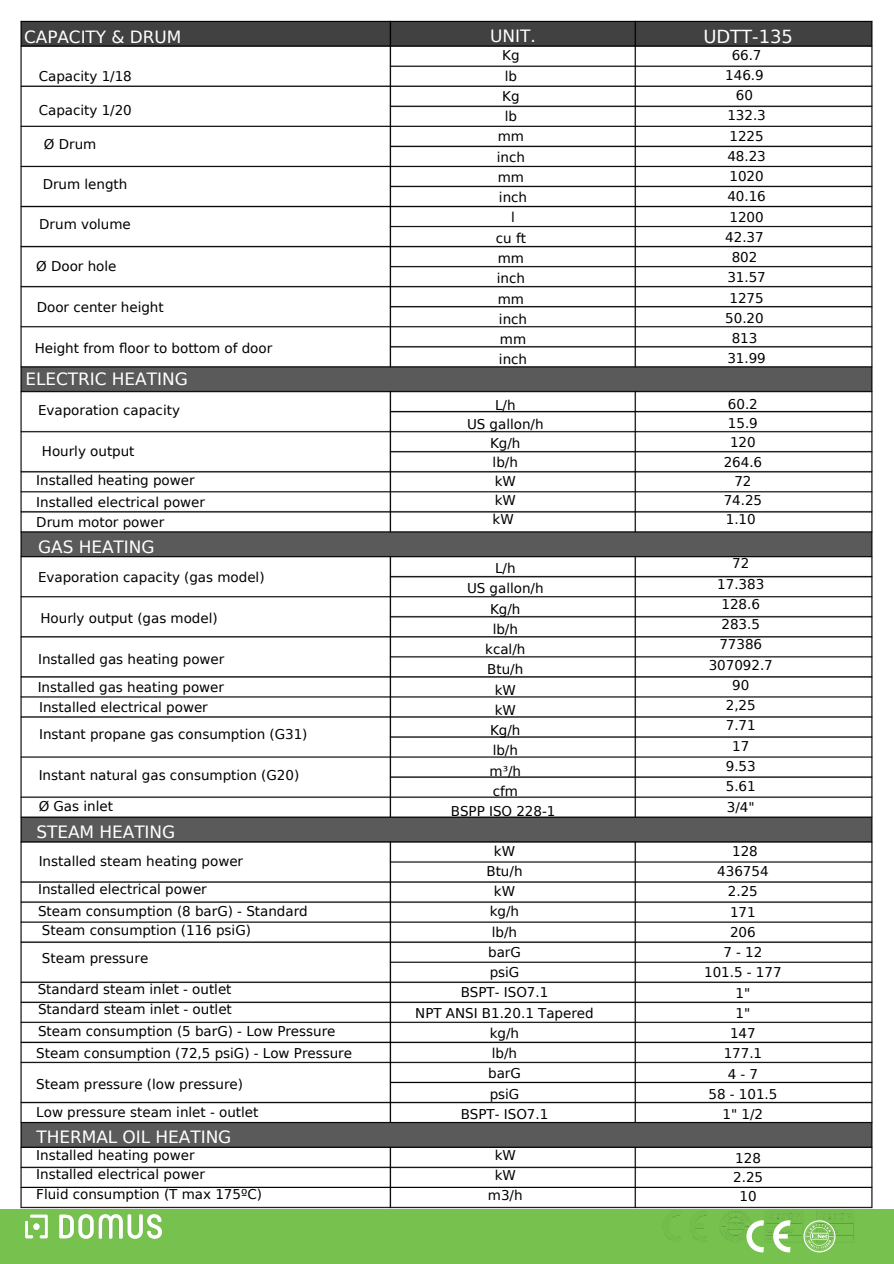
<style>
.page{position:relative;width:894px;height:1264px;background:#fff}
.page>*{position:absolute;margin:0;border:0;box-sizing:border-box;transform-origin:0 0}
.t1{font:18px "DejaVu Sans";letter-spacing:-.005em;color:#fff}
.t2{font:16.95px "DejaVu Sans";letter-spacing:-.005em;color:#fff}
.t3{font:16.8px "DejaVu Sans";letter-spacing:-.005em;color:#fff}
.t4{font:13.5px/20.2px "DejaVu Sans";color:#000;text-align:center}
</style>
<div class="page">
<div style="left:0;top:1208px;width:893px;height:55px;background:#77c14f"></div>
<img style="left:14px;top:20px;width:865px;height:1229px">
<svg style="left:746px;top:1220px;width:44px;height:32px"></svg>
<svg style="left:803px;top:1220px;width:32px;height:32px"></svg>
<p class="t3" style="left:24px;top:28px;width:159px">CAPACITY &amp; DRUM</p>
<p class="t2" style="left:490px;top:26px;width:47px">UNIT.</p>
<p class="t1" style="left:703px;top:26px;width:91px">UDTT-135</p>
<p class="t2" style="left:742px;top:28px;width:41px">DTT-</p>
<p class="t4" style="left:39px;top:66px;width:95px">Capacity 1/18</p>
<h1 class="t4" style="left:39px;top:100px;width:95px">Capacity 1/20</h1>
<p class="t4" style="left:44px;top:134px;width:54px">Ø Drum</p>
<p class="t4" style="left:43px;top:174px;width:86px">Drum length</p>
<p class="t4" style="left:39px;top:215px;width:93px">Drum volume</p>
<p class="t4" style="left:36px;top:256px;width:82px">Ø Door hole</p>
<p class="t4" style="left:37px;top:297px;width:128px">Door center height</p>
<p class="t4" style="left:35px;top:338px;width:239px">Height from floor to bottom of door</p>
<p class="t2" style="left:25px;top:369px;width:164px">ELECTRIC HEATING</p>
<p class="t4" style="left:38px;top:400px;width:143px">Evaporation capacity</p>
<p class="t4" style="left:42px;top:441px;width:94px">Hourly output</p>
<p class="t4" style="left:36px;top:470px;width:160px">Installed heating power</p>
<p class="t4" style="left:36px;top:492px;width:170px">Installed electrical power</p>
<p class="t4" style="left:36px;top:512px;width:129px">Drum motor power</p>
<p class="t2" style="left:38px;top:537px;width:118px">GAS HEATING</p>
<p class="t4" style="left:38px;top:567px;width:228px">Evaporation capacity (gas model)</p>
<p class="t4" style="left:40px;top:608px;width:179px">Hourly output (gas model)</p>
<p class="t4" style="left:38px;top:649px;width:188px">Installed gas heating power</p>
<p class="t4" style="left:38px;top:677px;width:188px">Installed gas heating power</p>
<p class="t4" style="left:39px;top:696px;width:170px">Installed electrical power</p>
<p class="t4" style="left:39px;top:724px;width:270px">Instant propane gas consumption (G31)</p>
<p class="t4" style="left:39px;top:765px;width:262px">Instant natural gas consumption (G20)</p>
<p class="t4" style="left:502px;top:46px;width:19px">Kg</p>
<p class="t4" style="left:504px;top:66px;width:14px">lb</p>
<p class="t4" style="left:502px;top:86px;width:19px">Kg</p>
<p class="t4" style="left:504px;top:106px;width:14px">lb</p>
<p class="t4" style="left:497px;top:127px;width:28px">mm</p>
<h1 class="t4" style="left:496px;top:147px;width:30px">inch</h1>
<p class="t4" style="left:497px;top:167px;width:28px">mm</p>
<p class="t4" style="left:499px;top:187px;width:30px">inch</p>
<p class="t4" style="left:511px;top:208px;width:5px">l</p>
<p class="t4" style="left:495px;top:228px;width:32px">cu ft</p>
<p class="t4" style="left:497px;top:248px;width:28px">mm</p>
<h1 class="t4" style="left:496px;top:268px;width:30px">inch</h1>
<p class="t4" style="left:497px;top:289px;width:28px">mm</p>
<p class="t4" style="left:499px;top:309px;width:30px">inch</p>
<p class="t4" style="left:500px;top:329px;width:28px">mm</p>
<p class="t4" style="left:499px;top:349px;width:30px">inch</p>
<p class="t4" style="left:495px;top:395px;width:22px">L/h</p>
<p class="t4" style="left:467px;top:414px;width:78px">US gallon/h</p>
<p class="t4" style="left:490px;top:433px;width:32px">Kg/h</p>
<p class="t4" style="left:492px;top:452px;width:27px">lb/h</p>
<p class="t4" style="left:494px;top:471px;width:23px">kW</p>
<p class="t4" style="left:494px;top:490px;width:23px">kW</p>
<p class="t4" style="left:492px;top:509px;width:23px">kW</p>
<p class="t4" style="left:495px;top:558px;width:22px">L/h</p>
<p class="t4" style="left:467px;top:578px;width:78px">US gallon/h</p>
<p class="t4" style="left:490px;top:598px;width:32px">Kg/h</p>
<p class="t4" style="left:492px;top:619px;width:27px">lb/h</p>
<p class="t4" style="left:485px;top:639px;width:42px">kcal/h</p>
<p class="t4" style="left:487px;top:659px;width:38px">Btu/h</p>
<p class="t4" style="left:494px;top:679px;width:23px">kW</p>
<p class="t4" style="left:494px;top:700px;width:23px">kW</p>
<p class="t4" style="left:490px;top:720px;width:32px">Kg/h</p>
<p class="t4" style="left:492px;top:740px;width:27px">lb/h</p>
<p class="t4" style="left:489px;top:760px;width:33px">m³/h</p>
<p class="t4" style="left:492px;top:781px;width:27px">cfm</p>
<p class="t4" style="left:39px;top:796px;width:76px">Ø Gas inlet</p>
<p class="t4" style="left:450px;top:801px;width:106px">BSPP ISO 228-1</p>
<p class="t2" style="left:36px;top:821px;width:140px">STEAM HEATING</p>
<p class="t4" style="left:39px;top:851px;width:206px">Installed steam heating power</p>
<p class="t4" style="left:38px;top:878px;width:170px">Installed electrical power</p>
<p class="t4" style="left:38px;top:900px;width:271px">Steam consumption (8 barG) - Standard</p>
<p class="t4" style="left:42px;top:920px;width:210px">Steam consumption (116 psiG)</p>
<p class="t4" style="left:42px;top:948px;width:108px">Steam pressure</p>
<p class="t4" style="left:38px;top:979px;width:195px">Standard steam inlet - outlet</p>
<p class="t4" style="left:38px;top:998px;width:195px">Standard steam inlet - outlet</p>
<p class="t4" style="left:38px;top:1020px;width:299px">Steam consumption (5 barG) - Low Pressure</p>
<p class="t4" style="left:36px;top:1043px;width:317px">Steam consumption (72,5 psiG) - Low Pressure</p>
<p class="t4" style="left:36px;top:1074px;width:208px">Steam pressure (low pressure)</p>
<p class="t4" style="left:36px;top:1102px;width:223px">Low pressure steam inlet - outlet</p>
<p class="t2" style="left:36px;top:1127px;width:196px">THERMAL OIL HEATING</p>
<p class="t4" style="left:36px;top:1145px;width:160px">Installed heating power</p>
<h1 class="t4" style="left:36px;top:1164px;width:170px">Installed electrical power</h1>
<p class="t4" style="left:36px;top:1183px;width:227px">Fluid consumption (T max 175ºC)</p>
<p class="t4" style="left:494px;top:840px;width:23px">kW</p>
<p class="t4" style="left:486px;top:861px;width:38px">Btu/h</p>
<p class="t4" style="left:494px;top:881px;width:23px">kW</p>
<p class="t4" style="left:489px;top:901px;width:31px">kg/h</p>
<p class="t4" style="left:491px;top:921px;width:27px">lb/h</p>
<p class="t4" style="left:488px;top:942px;width:34px">barG</p>
<p class="t4" style="left:489px;top:962px;width:31px">psiG</p>
<p class="t4" style="left:460px;top:982px;width:89px">BSPT- ISO7.1</p>
<p class="t4" style="left:415px;top:1002px;width:180px">NPT ANSI B1.20.1 Tapered</p>
<h1 class="t4" style="left:489px;top:1023px;width:31px">kg/h</h1>
<p class="t4" style="left:491px;top:1043px;width:27px">lb/h</p>
<p class="t4" style="left:488px;top:1063px;width:34px">barG</p>
<p class="t4" style="left:489px;top:1083px;width:31px">psiG</p>
<h1 class="t4" style="left:460px;top:1104px;width:89px">BSPT- ISO7.1</h1>
<p class="t4" style="left:494px;top:1144px;width:23px">kW</p>
<p class="t4" style="left:494px;top:1165px;width:23px">kW</p>
<p class="t4" style="left:488px;top:1185px;width:36px">m3/h</p>
<p class="t4" style="left:725px;top:45px;width:40px">66.7<br>146.9</p>
<p class="t4" style="left:735px;top:85px;width:19px">60</p>
<p class="t4" style="left:725px;top:106px;width:42px">132.3<br>1225<br>48.23<br>1020<br>40.16<br>1200<br>42.37</p>
<p class="t4" style="left:731px;top:247px;width:27px">802</p>
<p class="t4" style="left:725px;top:268px;width:42px">31.57<br>1275<br>50.20</p>
<p class="t4" style="left:731px;top:328px;width:27px">813</p>
<p class="t4" style="left:727px;top:349px;width:40px">31.99</p>
<p class="t4" style="left:727px;top:394px;width:31px">60.2</p>
<p class="t4" style="left:727px;top:413px;width:31px">15.9</p>
<p class="t4" style="left:729px;top:432px;width:27px">120</p>
<p class="t4" style="left:723px;top:452px;width:40px">264.6</p>
<p class="t4" style="left:734px;top:471px;width:19px">72</p>
<p class="t4" style="left:723px;top:490px;width:40px">74.25</p>
<p class="t4" style="left:725px;top:509px;width:31px">1.10</p>
<p class="t4" style="left:732px;top:553px;width:19px">72</p>
<p class="t4" style="left:717px;top:574px;width:49px">17.383</p>
<p class="t4" style="left:721px;top:594px;width:40px">128.6</p>
<p class="t4" style="left:721px;top:614px;width:40px">283.5</p>
<p class="t4" style="left:719px;top:634px;width:44px">77386</p>
<p class="t4" style="left:708px;top:655px;width:66px">307092.7</p>
<p class="t4" style="left:732px;top:675px;width:19px">90</p>
<p class="t4" style="left:725px;top:695px;width:31px">2,25</p>
<p class="t4" style="left:725px;top:715px;width:31px">7.71</p>
<p class="t4" style="left:732px;top:736px;width:19px">17</p>
<p class="t4" style="left:725px;top:756px;width:31px">9.53</p>
<p class="t4" style="left:725px;top:776px;width:31px">5.61</p>
<p class="t4" style="left:726px;top:796px;width:29px">3/4"</p>
<p class="t4" style="left:732px;top:841px;width:27px">128</p>
<p class="t4" style="left:717px;top:861px;width:53px">436754</p>
<p class="t4" style="left:727px;top:881px;width:31px">2.25</p>
<p class="t4" style="left:729px;top:901px;width:27px">171</p>
<p class="t4" style="left:729px;top:922px;width:27px">206</p>
<p class="t4" style="left:723px;top:942px;width:41px">7-12</p>
<p class="t4" style="left:704px;top:962px;width:79px">101.5 - 177</p>
<p class="t4" style="left:735px;top:982px;width:16px">1"</p>
<p class="t4" style="left:735px;top:1003px;width:16px">1"</p>
<p class="t4" style="left:729px;top:1023px;width:27px">147</p>
<p class="t4" style="left:723px;top:1043px;width:40px">177.1</p>
<p class="t4" style="left:727px;top:1063px;width:32px">4-7</p>
<p class="t4" style="left:708px;top:1084px;width:70px">58 - 101.5</p>
<p class="t4" style="left:722px;top:1104px;width:42px">1" 1/2</p>
<h1 class="t4" style="left:735px;top:1147px;width:27px">128</h1>
<p class="t4" style="left:733px;top:1166px;width:31px">2.25</p>
<h1 class="t4" style="left:739px;top:1185px;width:19px">10</h1>
</div>
